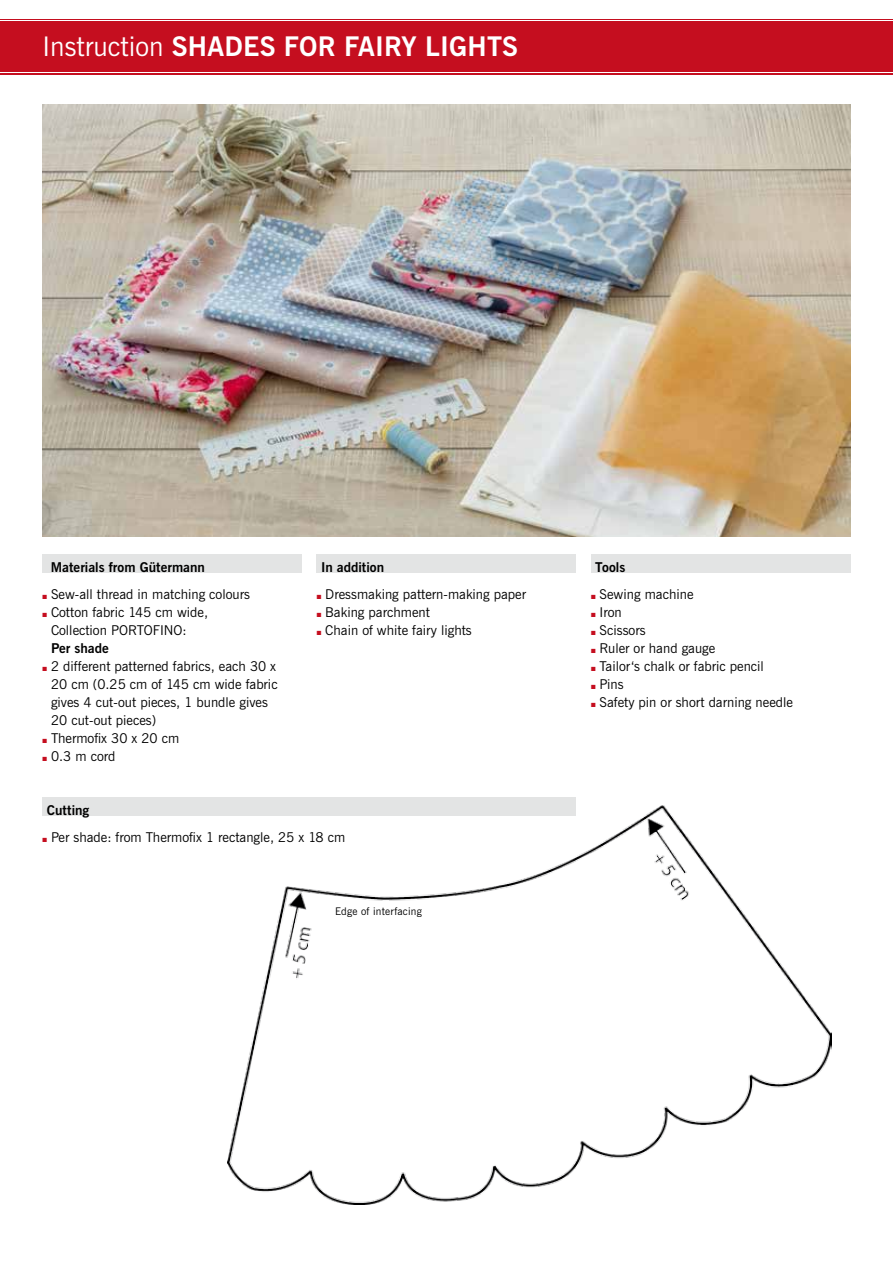
<style>
.page{position:relative;width:893px;height:1263px;background:#fff}
.page>*{position:absolute;margin:0;border:0;box-sizing:border-box;transform-origin:0 0}
.t1{font:700 27px "News Gothic";letter-spacing:.01em;color:#fff}
.t2{font:13.5px/18px "News Gothic";color:#000}
.t3{font:700 13.5px "News Gothic";color:#000}
.t4{font:10.5px "News Gothic";letter-spacing:.02em;color:#000}
.s1{font-weight:400}
</style>
<div class="page">
<img style="left:43px;top:104px;width:807px;height:432px">
<img style="left:227px;top:797px;width:605px;height:407px">
<div style="left:0;top:19px;width:893px;height:55px;background:#c50e1f"></div>
<hr style="left:0;top:72px;width:893px;height:1px;background:#fff">
<hr style="left:0;top:20px;width:893px;height:1px;background:#fff">
<div style="left:43px;top:798px;width:533px;height:18px;background:#e3e4e4"></div>
<div style="left:43px;top:554px;width:259px;height:18px;background:#e3e4e4"></div>
<div style="left:317px;top:554px;width:259px;height:18px;background:#e3e4e4"></div>
<div style="left:591px;top:554px;width:259px;height:18px;background:#e3e4e4"></div>
<h1 class="t1" style="left:43px;top:29px;width:477px"><span class="s1">Instruction</span> SHADES FOR FAIRY LIGHTS</h1>
<p class="t3" style="left:51px;top:558px;width:156px">Materials from Gütermann</p>
<p class="t3" style="left:321px;top:558px;width:65px">In addition</p>
<p class="t3" style="left:595px;top:558px;width:31px">Tools</p>
<p class="t2" style="left:51px;top:586px;width:201px">Sew-all thread in matching colours<br>Cotton fabric 145 cm wide,<br>Collection PORTOFINO:</p>
<p class="t3" style="left:51px;top:639px;width:59px">Per shade</p>
<p class="t2" style="left:51px;top:658px;width:228px">2 different patterned fabrics, each 30 x<br>20 cm (0.25 cm of 145 cm wide fabric gives 4 cut-out pieces, 1 bundle gives<br>20 cut-out pieces)<br>Thermofix 30 x 20 cm<br>0.3 m cord</p>
<p class="t3" style="left:47px;top:801px;width:44px">Cutting</p>
<p class="t2" style="left:325px;top:586px;width:202px">Dressmaking pattern-making paper<br>Baking parchment<br>Chain of white fairy lights</p>
<p class="t2" style="left:600px;top:586px;width:195px">Sewing machine<br>Iron<br>Scissors<br>Ruler or hand gauge<br>Tailor‘s chalk or fabric pencil<br>Pins<br>Safety pin or short darning needle</p>
<p class="t2" style="left:51px;top:829px;width:296px">Per shade: from Thermofix 1 rectangle, 25 x 18 cm</p>
<p class="t4" style="left:335px;top:905px;width:88px">Edge of interfacing</p>
</div>
